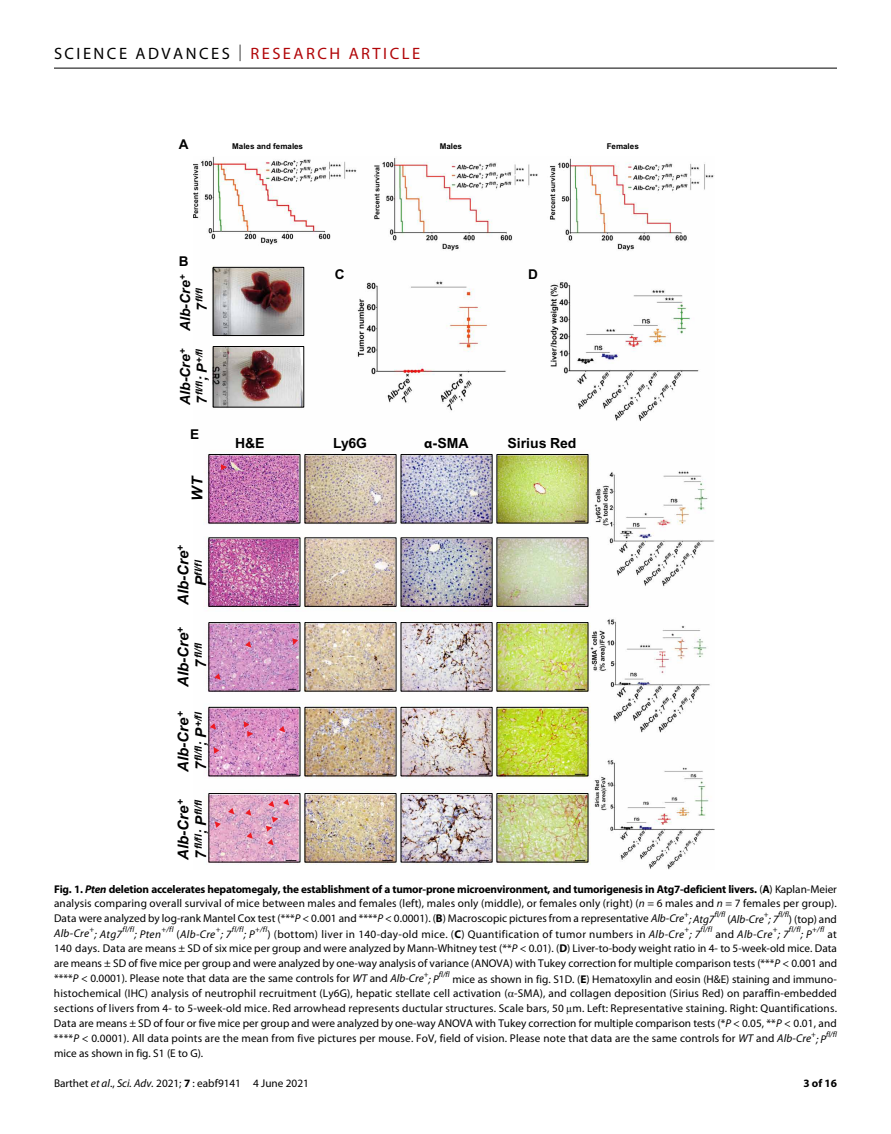
<style>
.page{position:relative;width:891px;height:1134px;background:#fff}
.page>*{position:absolute;margin:0;border:0;box-sizing:border-box;transform-origin:0 0}
.t1{font:16.5px "Myriad Pro";letter-spacing:.15em;color:#000}
.t2{font:italic 700 15px "Arial";color:#000}
.t3{font:700 13.95px "Arial";color:#000}
.t4{font:italic 700 13.95px "Arial";letter-spacing:-.005em;color:#000}
.t5{font:700 13.5px "Arial";color:#000}
.t6{font:11.25px/15px "Myriad Pro";color:#000;text-align:justify}
.t7{font:700 11.25px "Myriad Pro";color:#000}
.t8{font:italic 700 9.9px "Arial";color:#000}
.t9{font:italic 700 9.3px "Arial";letter-spacing:.005em;color:#000}
.t10{font:700 7.95px "Arial";color:#000}
.s1{font-weight:300}
.s2{color:#b10508}
.s3{font-size:13.95px}
.s4{font-size:15px}
.s5{font-size:12.9px}
.s6{font-family:"Myriad Pro"}
.s7{font-weight:700}
.s8{font-weight:700;font-style:italic}
.s9{font-style:italic}
</style>
<div class="page">
<hr style="left:54px;top:68px;width:783px;height:1px;background:#000">
<img style="left:193px;top:156px;width:521px;height:713px">
<img style="left:208px;top:267px;width:381px;height:596px">
<h1 class="t1" style="left:54px;top:40px;width:368px">SCIENCE ADVANCES <span class="s1">|</span> <span class="s2">RESEARCH ARTICLE</span></h1>
<p class="t5" style="left:179px;top:137px;width:11px">A</p>
<p class="t10" style="left:232px;top:142px;width:72px">Males and females</p>
<p class="t10" style="left:440px;top:142px;width:24px">Males</p>
<p class="t10" style="left:607px;top:142px;width:34px">Females</p>
<p class="t5" style="left:179px;top:253px;width:11px">B</p>
<p class="t4" style="left:177px;top:331px;width:57px;rotate:-90deg">Alb-Cre<sup>+</sup></p>
<p class="t9" style="left:194px;top:311px;width:24px;rotate:-90deg"><span class="s3">7</span> fl/fl</p>
<p class="t4" style="left:177px;top:405px;width:57px;rotate:-90deg">Alb-Cre<sup>+</sup></p>
<p class="t9" style="left:194px;top:404px;width:57px;rotate:-90deg"><span class="s3">7</span> fl/fl<span class="s3">; P</span> +/fl</p>
<p class="t5" style="left:190px;top:426px;width:11px">E</p>
<h2 class="t2" style="left:189px;top:501px;width:25px;rotate:-90deg">WT</h2>
<h2 class="t2" style="left:174px;top:605px;width:61px;rotate:-90deg">Alb-Cre<sup>+</sup></h2>
<p class="t8" style="left:193px;top:586px;width:27px;rotate:-90deg"><span class="s4">P</span> fl/fl</p>
<h2 class="t2" style="left:174px;top:687px;width:61px;rotate:-90deg">Alb-Cre<sup>+</sup></h2>
<p class="t8" style="left:193px;top:668px;width:26px;rotate:-90deg"><span class="s4">7</span> fl/fl</p>
<h2 class="t2" style="left:174px;top:772px;width:61px;rotate:-90deg">Alb-Cre<sup>+</sup></h2>
<p class="t8" style="left:193px;top:770px;width:59px;rotate:-90deg"><span class="s4">7</span> fl/fl<span class="s5">;</span> <span class="s4">P</span> +/fl</p>
<h2 class="t2" style="left:174px;top:860px;width:61px;rotate:-90deg">Alb-Cre<sup>+</sup></h2>
<p class="t8" style="left:193px;top:859px;width:60px;rotate:-90deg"><span class="s4">7</span> fl/fl<span class="s5">;</span> <span class="s4">P</span> fl/fl</p>
<p class="t5" style="left:335px;top:267px;width:11px">C</p>
<p class="t5" style="left:528px;top:267px;width:11px">D</p>
<p class="t3" style="left:235px;top:435px;width:31px">H&amp;E</p>
<p class="t3" style="left:424px;top:435px;width:46px"><span class="s6">α</span>-SMA</p>
<p class="t3" style="left:508px;top:435px;width:70px">Sirius Red</p>
<p class="t3" style="left:333px;top:435px;width:35px">Ly6G</p>
<p class="t6" style="left:54px;top:881px;width:785px"><span class="s7">Fig. 1.</span> <span class="s8">Pten</span> <span class="s7">deletion accelerates hepatomegaly, the establishment of a tumor-prone microenvironment, and tumorigenesis in Atg7-deficient livers.</span> (<span class="s7">A</span>) Kaplan-Meier analysis comparing overall survival of mice between males and females (left), males only (middle), or females only (right) (<span class="s9">n</span> = 6 males and <span class="s9">n</span> = 7 females per group).<br>Data were analyzed by log-rank Mantel Cox test (***<span class="s9">P</span> &lt; 0.001 and ****<span class="s9">P</span> &lt; 0.0001). (<span class="s7">B</span>) Macroscopic pictures from a representative <span class="s9">Alb-Cre</span><sup>+</sup><span class="s9">; Atg7</span><sup>fl/fl</sup> (<span class="s9">Alb-Cre</span><sup>+</sup><span class="s9">; 7</span><sup>fl/fl</sup>) (top) and <span class="s9">Alb-Cre</span><sup>+</sup><span class="s9">; Atg7</span><sup>fl/fl</sup><span class="s9">; Pten</span><sup>+/fl</sup> (<span class="s9">Alb-Cre</span><sup>+</sup><span class="s9">; 7</span><sup>fl/fl</sup><span class="s9">; P</span><sup>+/fl</sup>) (bottom) liver in 140-day-old mice. (<span class="s7">C</span>) Quantification of tumor numbers in <span class="s9">Alb-Cre</span><sup>+</sup><span class="s9">; 7</span><sup>fl/fl</sup> and <span class="s9">Alb-Cre</span><sup>+</sup><span class="s9">; 7</span><sup>fl/fl</sup><span class="s9">; P</span><sup>+/fl</sup> at 140 days. Data are means ± SD of six mice per group and were analyzed by Mann-Whitney test (**<span class="s9">P</span> &lt; 0.01). (<span class="s7">D</span>) Liver-to-body weight ratio in 4- to 5-week-old mice. Data are means ± SD of five mice per group and were analyzed by one-way analysis of variance (ANOVA) with Tukey correction for multiple comparison tests (***<span class="s9">P</span> &lt; 0.001 and ****<span class="s9">P</span> &lt; 0.0001). Please note that data are the same controls for <span class="s9">WT</span> and <span class="s9">Alb-Cre</span><sup>+</sup><span class="s9">; P</span><sup>fl/fl</sup> mice as shown in fig. S1D. (<span class="s7">E</span>) Hematoxylin and eosin (H&amp;E) staining and immuno&shy;histochemical (IHC) analysis of neutrophil recruitment (Ly6G), hepatic stellate cell activation ( -SMA), and collagen deposition (Sirius Red) on paraffin-embedded sections of livers from 4- to 5-week-old mice. Red arrowhead represents ductular structures. Scale bars, 50 m. Left: Representative staining. Right: Quantifications.<br>Data are means ± SD of four or five mice per group and were analyzed by one-way ANOVA with Tukey correction for multiple comparison tests (*<span class="s9">P</span> &lt; 0.05, **<span class="s9">P</span> &lt; 0.01, and ****<span class="s9">P</span> &lt; 0.0001). All data points are the mean from five pictures per mouse. FoV, field of vision. Please note that data are the same controls for <span class="s9">WT</span> and <span class="s9">Alb-Cre</span><sup>+</sup><span class="s9">; P</span><sup>fl/fl </sup>mice as shown in fig. S1 (E to G).</p>
<p class="t6" style="left:54px;top:1076px;width:256px">Barthet <span class="s9">et al</span>., <span class="s9">Sci. Adv.</span> 2021; <span class="s7">7</span> : eabf9141 4 June 2021</p>
<p class="t7" style="left:803px;top:1074px;width:35px">3 of 16</p>
</div>
